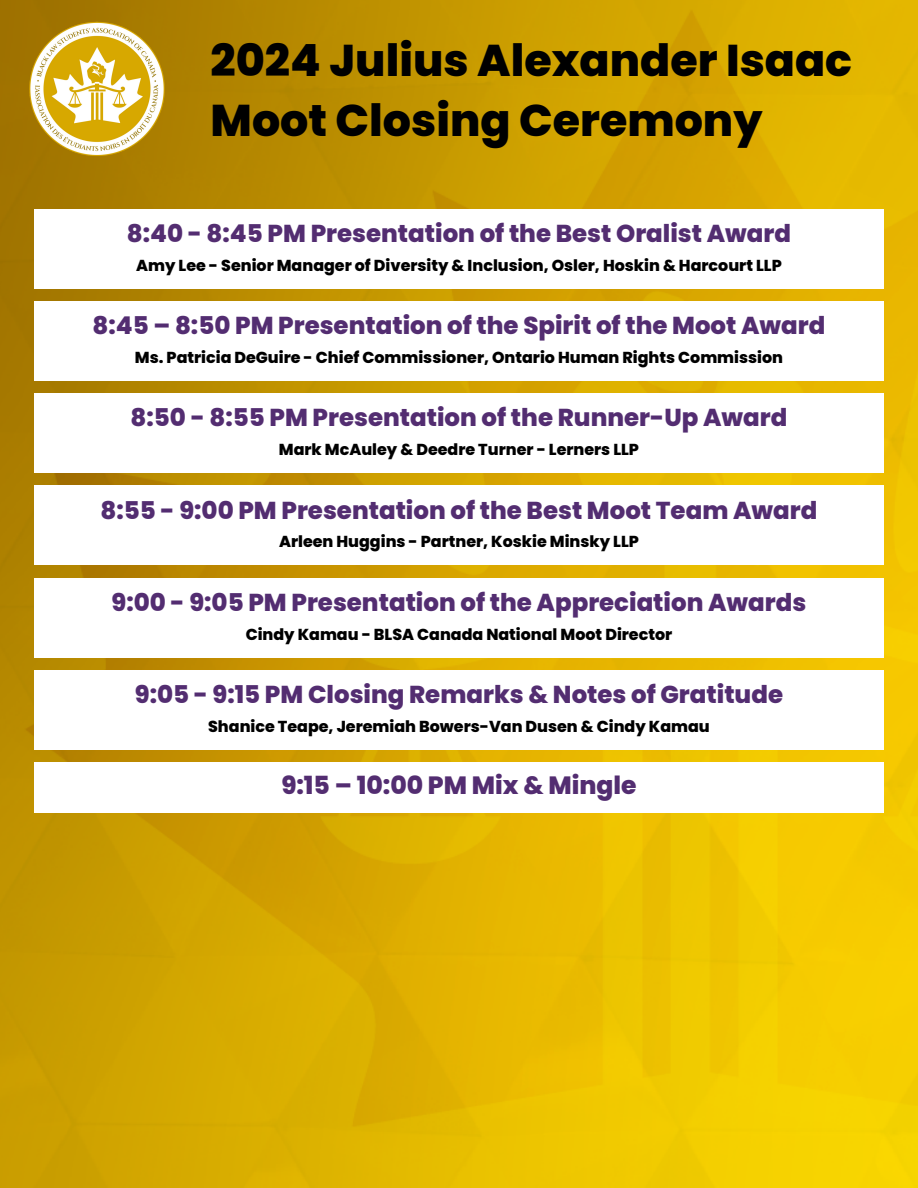
<style>
.page{position:relative;width:918px;height:1188px;background:#fff}
.page>*{position:absolute;margin:0;border:0;box-sizing:border-box;transform-origin:0 0}
.t1{font:800 44.4px/60.8px "Poppins";color:#000}
.t2{font:800 24.9px "Poppins";color:#532d71}
.t3{font:800 24.45px "Poppins";color:#532d71}
.t4{font:800 15.9px "Poppins";color:#000}
</style>
<div class="page">
<img style="left:0;top:0;width:918px;height:1188px">
<img style="left:26px;top:18px;width:142px;height:142px">
<div style="left:34px;top:209px;width:850px;height:79px;background:#fff"></div>
<div style="left:34px;top:301px;width:850px;height:80px;background:#fff"></div>
<div style="left:34px;top:393px;width:850px;height:80px;background:#fff"></div>
<div style="left:34px;top:485px;width:850px;height:80px;background:#fff"></div>
<div style="left:34px;top:578px;width:850px;height:80px;background:#fff"></div>
<div style="left:34px;top:670px;width:850px;height:80px;background:#fff"></div>
<div style="left:34px;top:762px;width:850px;height:51px;background:#fff"></div>
<h1 class="t1" style="left:211px;top:30px;width:643px">2024 Julius Alexander Isaac<br>Moot Closing Ceremony</h1>
<h2 class="t3" style="left:127px;top:216px;width:666px">8:40 - 8:45 PM Presentation of the Best Oralist Award</h2>
<p class="t4" style="left:136px;top:254px;width:647px">Amy Lee - Senior Manager of Diversity &amp; Inclusion, Osler, Hoskin &amp; Harcourt LLP</p>
<p class="t3" style="left:93px;top:309px;width:734px">8:45 – 8:50 PM Presentation of the Spirit of the Moot Award</p>
<h2 class="t4" style="left:135px;top:346px;width:650px">Ms. Patricia DeGuire - Chief Commissioner, Ontario Human Rights Commission</h2>
<p class="t3" style="left:131px;top:401px;width:658px">8:50 - 8:55 PM Presentation of the Runner-Up Award</p>
<h2 class="t4" style="left:279px;top:438px;width:362px">Mark McAuley &amp; Deedre Turner - Lerners LLP</h2>
<h2 class="t3" style="left:101px;top:493px;width:718px">8:55 - 9:00 PM Presentation of the Best Moot Team Award</h2>
<p class="t4" style="left:279px;top:531px;width:361px">Arleen Huggins - Partner, Koskie Minsky LLP</p>
<p class="t3" style="left:112px;top:585px;width:696px">9:00 - 9:05 PM Presentation of the Appreciation Awards</p>
<h2 class="t4" style="left:246px;top:623px;width:428px">Cindy Kamau - BLSA Canada National Moot Director</h2>
<p class="t3" style="left:135px;top:678px;width:650px">9:05 - 9:15 PM Closing Remarks &amp; Notes of Gratitude</p>
<h2 class="t4" style="left:208px;top:715px;width:503px">Shanice Teape, Jeremiah Bowers-Van Dusen &amp; Cindy Kamau</h2>
<h2 class="t2" style="left:281px;top:768px;width:357px">9:15 – 10:00 PM Mix &amp; Mingle</h2>
</div>
